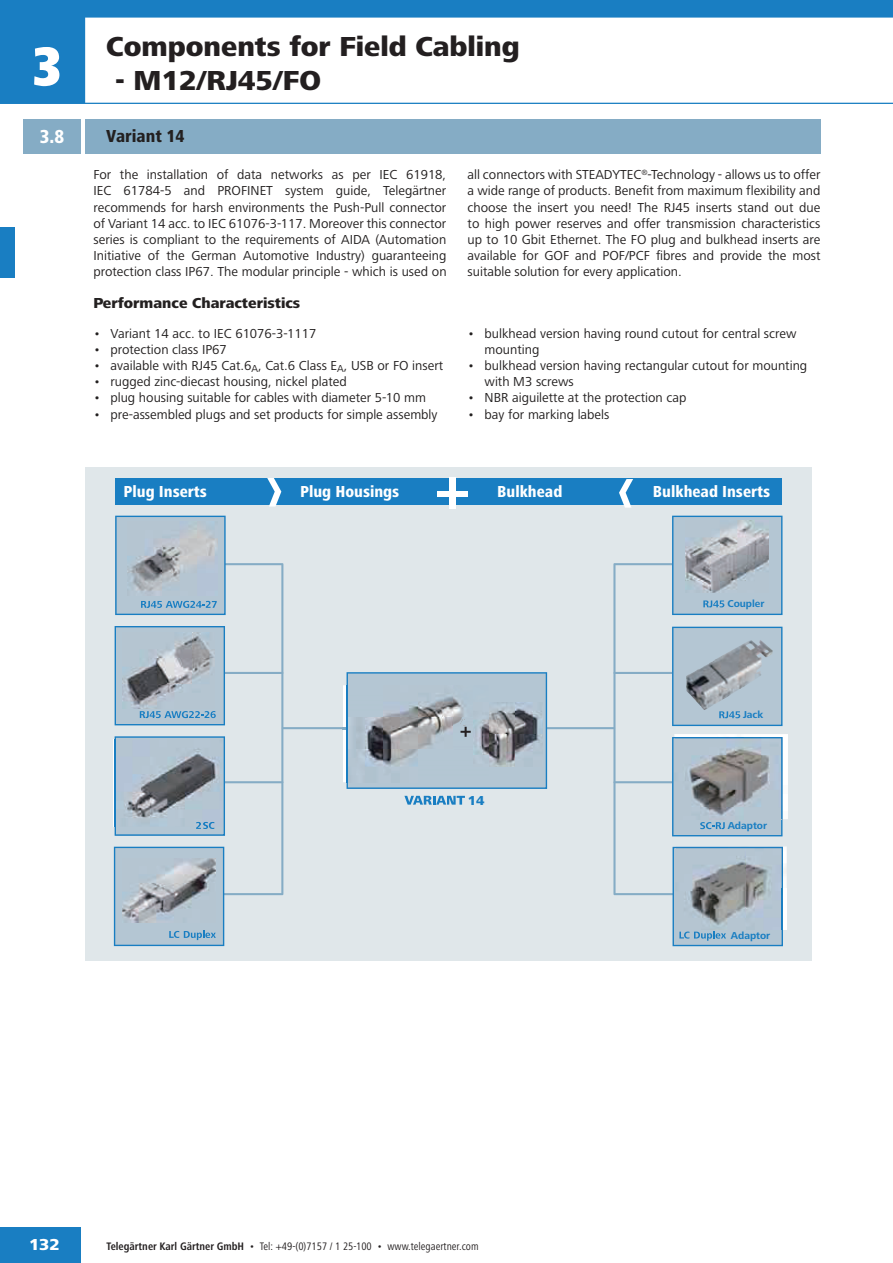
<style>
.page{position:relative;width:893px;height:1263px;background:#fff}
.page>*{position:absolute;margin:0;border:0;box-sizing:border-box;transform-origin:0 0}
.t1{font:900 condensed 57px "Frutiger Next LT";color:#fff}
.t2{font:800 28.5px "Frutiger Next LT";color:#231f20}
.t3{font:800 condensed 19.5px "Frutiger Next LT";color:#fff}
.t4{font:800 condensed 18px "Frutiger Next LT";color:#232020}
.t5{font:800 condensed 16.5px "Frutiger Next LT";color:#fff}
.t6{font:800 16.5px "Frutiger Next LT";color:#fff}
.t7{font:800 15px "Frutiger Next LT";color:#232020}
.t8{font:13.5px/16.2px "Frutiger Next LT";color:#232020;text-align:justify}
.t9{font:800 13.5px "Frutiger Next LT";color:#197ec2}
.t10{font:condensed 11.25px "Frutiger Next LT";color:#231f20}
.t11{font:700 10.35px "Frutiger Next LT";color:#197ec2}
.s1{font-weight:700}
</style>
<div class="page">
<div style="left:23px;top:119px;width:58px;height:34px;background:#85acc5"></div>
<div style="left:85px;top:119px;width:735px;height:34px;background:#85acc5"></div>
<div style="left:85px;top:467px;width:727px;height:493px;background:#e0e7ea"></div>
<hr style="left:282px;top:727px;width:68px;height:2px;background:#85acc5">
<hr style="left:542px;top:727px;width:73px;height:2px;background:#85acc5">
<svg style="left:343px;top:672px;width:204px;height:117px;background:#a2b2bf"></svg>
<svg style="left:404px;top:796px;width:61px;height:9px"></svg>
<img style="left:783px;top:734px;width:5px;height:85px">
<img style="left:783px;top:847px;width:4px;height:41px">
<img style="left:783px;top:888px;width:4px;height:42px">
<svg style="left:613px;top:516px;width:170px;height:430px"></svg>
<svg style="left:114px;top:516px;width:169px;height:430px"></svg>
<div style="left:115px;top:478px;width:667px;height:27px;background:#197ec2"></div>
<div style="left:450px;top:477px;width:6px;height:31px;background:#fff"></div>
<div style="left:438px;top:491px;width:30px;height:6px;background:#fff"></div>
<svg style="left:267px;top:478px;width:14px;height:29px"></svg>
<svg style="left:619px;top:479px;width:14px;height:29px"></svg>
<svg style="left:0;top:0;width:893px;height:103px"></svg>
<hr style="left:0;top:103px;width:893px;height:1px;background:#197ec2">
<div style="left:0;top:1228px;width:81px;height:35px;background:#197ec2"></div>
<div style="left:0;top:227px;width:15px;height:50px;background:#197ec2"></div>
<h1 class="t1" style="left:32px;top:34px;width:31px">3</h1>
<h2 class="t2" style="left:106px;top:36px;width:415px">Components for Field Cabling</h2>
<h2 class="t2" style="left:115px;top:70px;width:207px">- M12/RJ45/FO</h2>
<h3 class="t3" style="left:40px;top:129px;width:26px">3.8</h3>
<h3 class="t4" style="left:106px;top:129px;width:80px">Variant 14</h3>
<p class="t8" style="left:93px;top:168px;width:355px">For the installation of data networks as per IEC 61918, IEC 61784-5 and PROFINET system guide, Telegärtner recommends for harsh environments the Push-Pull connector of Variant 14 acc. to IEC 61076-3-117. Moreover this connector series is compliant to the requirements of AIDA (Automation Initiative of the German Automotive Industry) guaranteeing protection class IP67. The modular principle - which is used on</p>
<p class="t8" style="left:468px;top:168px;width:354px">all connectors with STEADYTEC<sup>®</sup>-Technology - allows us to offer a wide range of products. Benefit from maximum flexibility and choose the insert you need! The RJ45 inserts stand out due to high power reserves and offer transmission characteristics up to 10 Gbit Ethernet. The FO plug and bulkhead inserts are available for GOF and POF/PCF fibres and provide the most suitable solution for every application.</p>
<p class="t7" style="left:93px;top:297px;width:208px">Performance Characteristics</p>
<p class="t8" style="left:93px;top:326px;width:224px">• Variant 14 acc. to IEC 61076-3-1117</p>
<p class="t8" style="left:93px;top:342px;width:135px">• protection class IP67</p>
<p class="t8" style="left:93px;top:359px;width:351px">• available with RJ45 Cat.6<sub>A</sub>, Cat.6 Class E<sub>A</sub>, USB or FO insert</p>
<p class="t8" style="left:93px;top:375px;width:255px">• rugged zinc-diecast housing, nickel plated</p>
<p class="t8" style="left:93px;top:391px;width:334px">• plug housing suitable for cables with diameter 5-10 mm</p>
<p class="t8" style="left:93px;top:407px;width:346px">• pre-assembled plugs and set products for simple assembly</p>
<p class="t8" style="left:485px;top:326px;width:313px;text-indent:-17px">• bulkhead version having round cutout for central screw mounting</p>
<p class="t8" style="left:485px;top:359px;width:324px;text-indent:-17px">• bulkhead version having rectangular cutout for mounting with M3 screws</p>
<p class="t8" style="left:468px;top:391px;width:220px">• NBR aiguilette at the protection cap</p>
<p class="t8" style="left:468px;top:407px;width:143px">• bay for marking labels</p>
<p class="t5" style="left:124px;top:485px;width:85px">Plug Inserts</p>
<p class="t5" style="left:300px;top:485px;width:101px">Plug Housings</p>
<p class="t5" style="left:497px;top:485px;width:67px">Bulkhead</p>
<p class="t5" style="left:653px;top:485px;width:119px">Bulkhead Inserts</p>
<p class="t11" style="left:727px;top:598px;width:38px">Coupler</p>
<p class="t9" style="left:468px;top:795px;width:18px">14</p>
<p class="t6" style="left:29px;top:1238px;width:32px">132</p>
<p class="t10" style="left:106px;top:1242px;width:374px"><span class="s1">Telegärtner Karl Gärtner GmbH</span> • Tel: +49-(0)7157 / 1 25-100 • www.telegaertner.com</p>
<p class="t11" style="left:743px;top:709px;width:22px">Jack</p>
<p class="t11" style="left:728px;top:819px;width:41px">Adaptor</p>
<p class="t11" style="left:731px;top:929px;width:41px">Adaptor</p>
</div>
